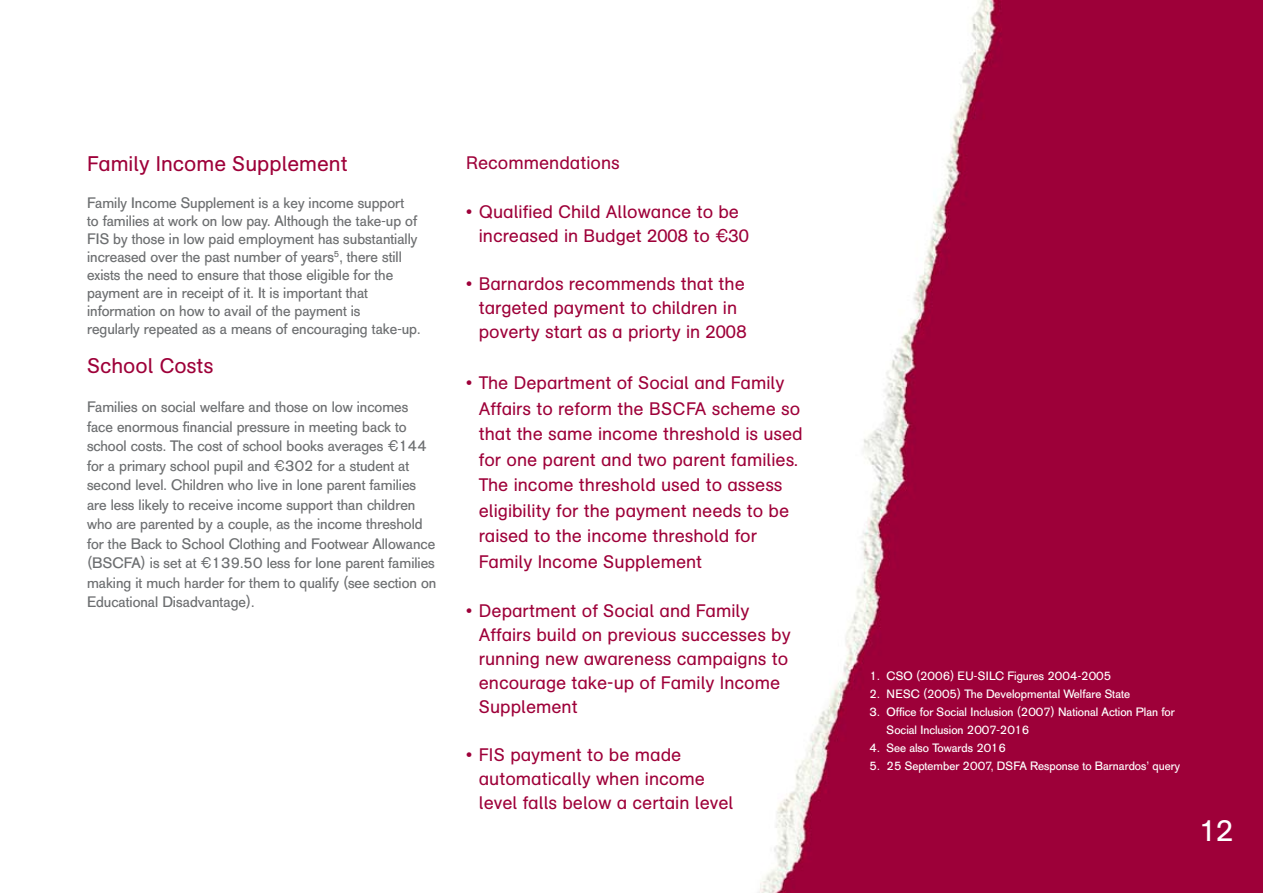
<style>
.page{position:relative;width:1263px;height:893px;background:#fff}
.page>*{position:absolute;margin:0;border:0;box-sizing:border-box;transform-origin:0 0}
.t1{font:30px "AG Schoolbook Regular A";color:#fff}
.t2{font:21px "AG Schoolbook Regular A";color:#9e0039}
.t3{font:18px/24px "AG Schoolbook Regular A";color:#9e0039}
.t4{font:15px/19.5px "AG Old Face";color:#6d6f71}
.t5{font:12px/18px "AG Old Face";color:#fff}
.s1{font-family:"Helvetica"}
.s2{font-size:21px;color:#fff}
</style>
<div class="page">
<div style="left:1055px;top:0;width:208px;height:893px;background:#9e0039"></div>
<img style="left:758px;top:0;width:297px;height:893px">
<h2 class="t2" style="left:87px;top:152px;width:262px">Family Income Supplement</h2>
<p class="t4" style="left:87px;top:194px;width:335px;line-height:18px">Family Income Supplement is a key income support<br>to families at work on low pay. Although the take-up of FIS by those in low paid employment has substantially increased over the past number of years<sup>5</sup>, there still exists the need to ensure that those eligible for the payment are in receipt of it. It is important that information on how to avail of the payment is<br>regularly repeated as a means of encouraging take-up.</p>
<h2 class="t2" style="left:87px;top:354px;width:128px">School Costs</h2>
<p class="t4" style="left:87px;top:398px;width:351px">Families on social welfare and those on low incomes face enormous financial pressure in meeting back to school costs. The cost of school books averages <span class="s1">€</span>144 for a primary school pupil and <span class="s1">€</span>302 for a student at second level. Children who live in lone parent families are less likely to receive income support than children who are parented by a couple, as the income threshold for the Back to School Clothing and Footwear Allowance (BSCFA) is set at <span class="s1">€</span>139.50 less for lone parent families making it much harder for them to qualify (see section on Educational Disadvantage).</p>
<p class="t3" style="left:466px;top:151px;width:155px">Recommendations</p>
<p class="t3" style="left:479px;top:200px;width:272px;text-indent:-13px">• Qualified Child Allowance to be increased in Budget 2008 to <span class="s1">€</span>30</p>
<p class="t3" style="left:479px;top:272px;width:269px;text-indent:-13px">• Barnardos recommends that the targeted payment to children in poverty start as a priorty in 2008</p>
<p class="t3" style="left:479px;top:370px;width:325px;line-height:25.5px;text-indent:-13px">• The Department of Social and Family Affairs to reform the BSCFA scheme so that the same income threshold is used for one parent and two parent families.<br>The income threshold used to assess eligibility for the payment needs to be raised to the income threshold for Family Income Supplement</p>
<p class="t3" style="left:479px;top:599px;width:313px;text-indent:-13px">• Department of Social and Family<br>Affairs build on previous successes by running new awareness campaigns to encourage take-up of Family Income<br>Supplement</p>
<p class="t3" style="left:479px;top:743px;width:269px;text-indent:-13px">• FIS payment to be made automatically when income level falls below a certain level<span class="s2">S</span></p>
<p class="t5" style="left:870px;top:667px;width:243px">1. CSO (2006) EU-SILC Figures 2004-2005</p>
<p class="t5" style="left:870px;top:685px;width:262px">2. NESC (2005) The Developmental Welfare State</p>
<p class="t5" style="left:887px;top:703px;width:290px;text-indent:-17px">3. Office for Social Inclusion (2007) National Action Plan for<br>Social Inclusion 2007-2016</p>
<p class="t5" style="left:870px;top:739px;width:138px">4. See also Towards 2016</p>
<p class="t5" style="left:870px;top:757px;width:312px">5. 25 September 2007, DSFA Response to Barnardos’ query</p>
<h1 class="t1" style="left:1199px;top:814px;width:35px">12</h1>
</div>
